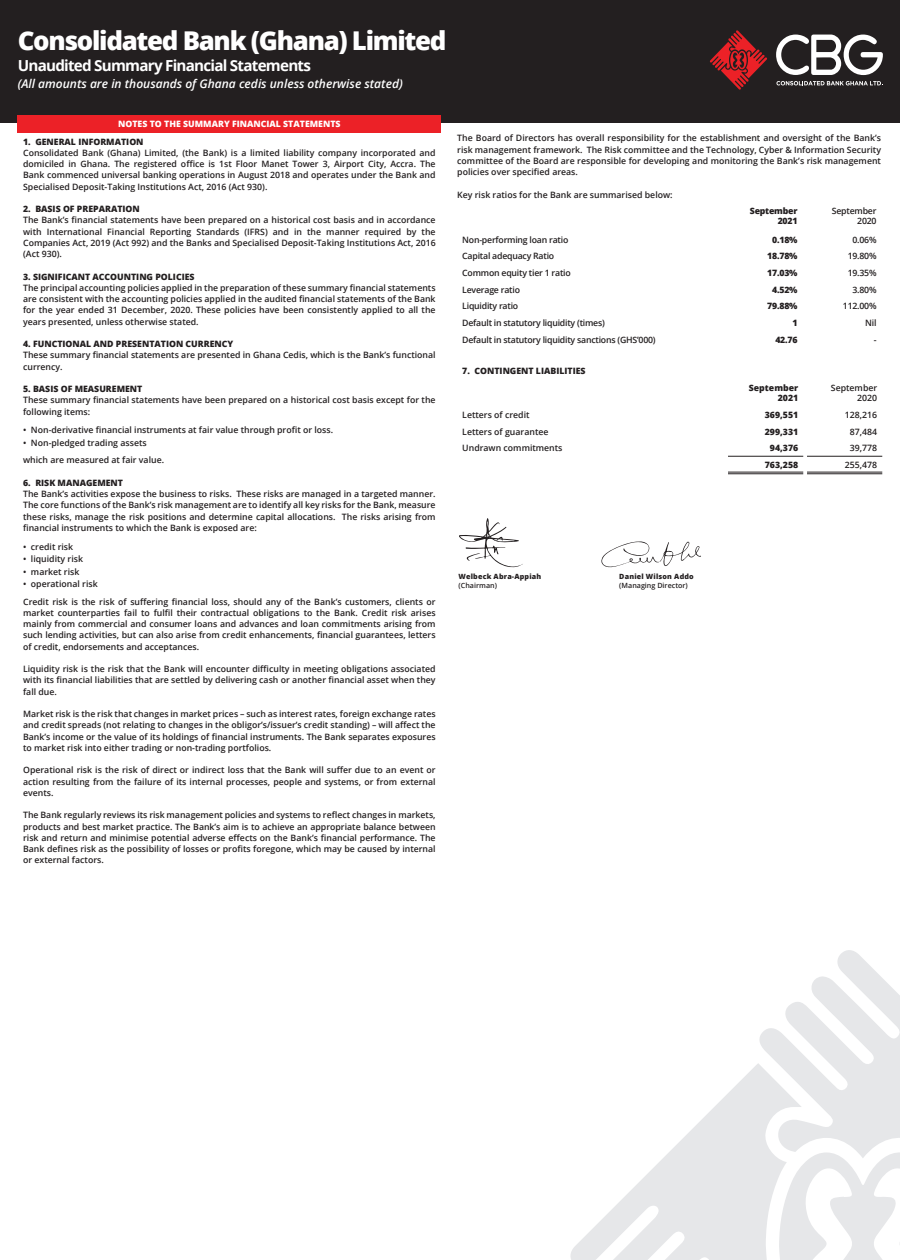
<style>
.page{position:relative;width:900px;height:1260px;background:#fff}
.page>*{position:absolute;margin:0;border:0;box-sizing:border-box;transform-origin:0 0}
.t1{font:800 25.88px "Open Sans";letter-spacing:-.05em;color:#fff}
.t2{font:700 15.25px "Open Sans";letter-spacing:-.05em;color:#fff}
.t3{font:italic 600 12px "Open Sans";color:#fff}
.t4{font:600 8.75px/11.2px "Open Sans";color:#231f20;text-align:justify}
.t5{font:800 8.75px/10.5px "Open Sans";color:#231f20;text-align:right}
.t6{font:600 8.75px/10.5px "Open Sans";letter-spacing:-.025em;color:#231f20;text-align:right}
.t7{font:800 8.75px "Open Sans";color:#fff}
.t8{font:800 8.75px/10.5px "Open Sans";letter-spacing:-.025em;color:#231f20;text-align:right}
.t9{font:800 7.12px "Open Sans";letter-spacing:.025em;color:#231f20}
.t10{font:600 7.12px "Open Sans";color:#231f20}
</style>
<div class="page">
<div style="left:0;top:0;width:900px;height:123px;background:#231f20"></div>
<svg style="left:570px;top:1065px;width:187px;height:195px"></svg>
<svg style="left:757px;top:950px;width:143px;height:310px"></svg>
<svg style="left:710px;top:30px;width:57px;height:60px"></svg>
<svg style="left:776px;top:35px;width:107px;height:40px"></svg>
<svg style="left:776px;top:81px;width:107px;height:4px"></svg>
<div style="left:18px;top:115px;width:423px;height:17px;background:#ec2127"></div>
<svg style="left:601px;top:541px;width:100px;height:27px"></svg>
<svg style="left:459px;top:518px;width:64px;height:49px"></svg>
<hr style="left:728px;top:472px;width:75px;height:1px;background:#231f20">
<hr style="left:728px;top:473px;width:75px;height:1px;background:#231f20">
<hr style="left:807px;top:472px;width:75px;height:1px;background:#231f20">
<hr style="left:807px;top:473px;width:75px;height:1px;background:#231f20">
<hr style="left:728px;top:456px;width:75px;height:1px;background:#231f20">
<hr style="left:807px;top:456px;width:75px;height:1px;background:#231f20">
<p class="t1" style="left:18px;top:21px;width:430px">Consolidated Bank (Ghana) Limited</p>
<p class="t2" style="left:18px;top:55px;width:295px">Unaudited Summary Financial Statements</p>
<p class="t3" style="left:18px;top:76px;width:387px">(All amounts are in thousands of Ghana cedis unless otherwise stated)</p>
<p class="t7" style="left:118px;top:117px;width:224px">NOTES TO THE SUMMARY FINANCIAL STATEMENTS</p>
<p class="t5" style="left:23px;top:136px;width:122px">1. GENERAL INFORMATION</p>
<p class="t4" style="left:23px;top:147px;width:414px">Consolidated Bank (Ghana) Limited, (the Bank) is a limited liability company incorporated and domiciled in Ghana. The registered office is 1st Floor Manet Tower 3, Airport City, Accra. The Bank commenced universal banking operations in August 2018 and operates under the Bank and Specialised Deposit-Taking Institutions Act, 2016 (Act 930).</p>
<p class="t5" style="left:23px;top:203px;width:118px">2. BASIS OF PREPARATION</p>
<p class="t4" style="left:23px;top:214px;width:414px">The Bank’s financial statements have been prepared on a historical cost basis and in accordance with International Financial Reporting Standards (IFRS) and in the manner required by the Companies Act, 2019 (Act 992) and the Banks and Specialised Deposit-Taking Institutions Act, 2016 (Act 930).</p>
<p class="t5" style="left:23px;top:271px;width:173px">3. SIGNIFICANT ACCOUNTING POLICIES</p>
<p class="t4" style="left:23px;top:282px;width:414px">The principal accounting policies applied in the preparation of these summary financial statements are consistent with the accounting policies applied in the audited financial statements of the Bank for the year ended 31 December, 2020. These policies have been consistently applied to all the years presented, unless otherwise stated.</p>
<p class="t5" style="left:23px;top:338px;width:212px">4. FUNCTIONAL AND PRESENTATION CURRENCY</p>
<p class="t4" style="left:23px;top:349px;width:414px">These summary financial statements are presented in Ghana Cedis, which is the Bank’s functional currency.</p>
<p class="t5" style="left:23px;top:383px;width:121px">5. BASIS OF MEASUREMENT</p>
<p class="t4" style="left:23px;top:394px;width:414px">These summary financial statements have been prepared on a historical cost basis except for the following items:</p>
<p class="t4" style="left:23px;top:424px;width:312px">• Non-derivative financial instruments at fair value through profit or loss.</p>
<p class="t4" style="left:23px;top:437px;width:125px">• Non-pledged trading assets</p>
<p class="t4" style="left:23px;top:454px;width:143px">which are measured at fair value.</p>
<p class="t5" style="left:23px;top:477px;width:101px">6. RISK MANAGEMENT</p>
<p class="t4" style="left:23px;top:488px;width:414px">The Bank’s activities expose the business to risks. These risks are managed in a targeted manner.<br>The core functions of the Bank’s risk management are to identify all key risks for the Bank, measure these risks, manage the risk positions and determine capital allocations. The risks arising from financial instruments to which the Bank is exposed are:</p>
<p class="t4" style="left:23px;top:541px;width:52px">• credit risk</p>
<p class="t4" style="left:23px;top:553px;width:61px">• liquidity risk</p>
<p class="t4" style="left:23px;top:566px;width:58px">• market risk</p>
<p class="t4" style="left:23px;top:578px;width:76px">• operational risk</p>
<p class="t4" style="left:23px;top:596px;width:414px">Credit risk is the risk of suffering financial loss, should any of the Bank’s customers, clients or market counterparties fail to fulfil their contractual obligations to the Bank. Credit risk arises mainly from commercial and consumer loans and advances and loan commitments arising from such lending activities, but can also arise from credit enhancements, financial guarantees, letters of credit, endorsements and acceptances.</p>
<p class="t4" style="left:23px;top:663px;width:414px">Liquidity risk is the risk that the Bank will encounter difficulty in meeting obligations associated with its financial liabilities that are settled by delivering cash or another financial asset when they fall due.</p>
<p class="t4" style="left:23px;top:708px;width:414px">Market risk is the risk that changes in market prices – such as interest rates, foreign exchange rates and credit spreads (not relating to changes in the obligor’s/issuer’s credit standing) – will affect the Bank’s income or the value of its holdings of financial instruments. The Bank separates exposures to market risk into either trading or non-trading portfolios.</p>
<p class="t4" style="left:23px;top:764px;width:414px">Operational risk is the risk of direct or indirect loss that the Bank will suffer due to an event or action resulting from the failure of its internal processes, people and systems, or from external events.</p>
<p class="t4" style="left:23px;top:809px;width:414px">The Bank regularly reviews its risk management policies and systems to reflect changes in markets, products and best market practice. The Bank’s aim is to achieve an appropriate balance between risk and return and minimise potential adverse effects on the Bank’s financial performance. The Bank defines risk as the possibility of losses or profits foregone, which may be caused by internal or external factors.</p>
<p class="t4" style="left:457px;top:132px;width:425px">The Board of Directors has overall responsibility for the establishment and oversight of the Bank’s risk management framework. The Risk committee and the Technology, Cyber &amp; Information Security committee of the Board are responsible for developing and monitoring the Bank’s risk management policies over specified areas.</p>
<p class="t4" style="left:457px;top:189px;width:217px">Key risk ratios for the Bank are summarised below:</p>
<p class="t8" style="left:750px;top:205px;width:49px">September<br>2021</p>
<p class="t6" style="left:832px;top:205px;width:46px">September<br>2020</p>
<p class="t6" style="left:462px;top:234px;width:108px">Non-performing loan ratio</p>
<p class="t5" style="left:772px;top:234px;width:27px">0.18%</p>
<p class="t4" style="left:853px;top:234px;width:26px">0.06%</p>
<p class="t6" style="left:462px;top:251px;width:93px">Capital adequacy Ratio</p>
<p class="t5" style="left:767px;top:250px;width:32px">18.78%</p>
<p class="t4" style="left:848px;top:250px;width:30px">19.80%</p>
<p class="t6" style="left:462px;top:267px;width:110px">Common equity tier 1 ratio</p>
<p class="t5" style="left:767px;top:267px;width:32px">17.03%</p>
<p class="t4" style="left:848px;top:267px;width:30px">19.35%</p>
<p class="t6" style="left:462px;top:284px;width:59px">Leverage ratio</p>
<p class="t5" style="left:772px;top:284px;width:27px">4.52%</p>
<p class="t4" style="left:853px;top:284px;width:26px">3.80%</p>
<p class="t6" style="left:462px;top:301px;width:57px">Liquidity ratio</p>
<p class="t5" style="left:767px;top:300px;width:32px">79.88%</p>
<p class="t4" style="left:843px;top:300px;width:35px">112.00%</p>
<p class="t6" style="left:462px;top:317px;width:144px">Default in statutory liquidity (times)</p>
<p class="t5" style="left:792px;top:317px;width:7px">1</p>
<p class="t4" style="left:865px;top:317px;width:13px">Nil</p>
<p class="t6" style="left:462px;top:334px;width:195px">Default in statutory liquidity sanctions (GHS’000)</p>
<p class="t5" style="left:775px;top:334px;width:24px">42.76</p>
<p class="t4" style="left:874px;top:334px;width:4px">-</p>
<p class="t5" style="left:462px;top:365px;width:125px">7. CONTINGENT LIABILITIES</p>
<p class="t5" style="left:749px;top:382px;width:51px">September<br>2021</p>
<p class="t4" style="left:831px;top:382px;width:48px;line-height:10.5px;text-align:right">September<br>2020</p>
<p class="t4" style="left:462px;top:409px;width:69px">Letters of credit</p>
<p class="t5" style="left:765px;top:409px;width:35px">369,551</p>
<p class="t4" style="left:845px;top:409px;width:34px">128,216</p>
<p class="t4" style="left:462px;top:426px;width:88px">Letters of guarantee</p>
<p class="t5" style="left:765px;top:426px;width:35px">299,331</p>
<p class="t4" style="left:850px;top:426px;width:29px">87,484</p>
<p class="t4" style="left:462px;top:442px;width:102px">Undrawn commitments</p>
<p class="t5" style="left:770px;top:442px;width:30px">94,376</p>
<p class="t4" style="left:850px;top:442px;width:29px">39,778</p>
<p class="t5" style="left:765px;top:459px;width:35px">763,258</p>
<p class="t4" style="left:845px;top:459px;width:34px">255,478</p>
<p class="t9" style="left:459px;top:571px;width:84px">Welbeck Abra-Appiah</p>
<p class="t10" style="left:459px;top:580px;width:40px">(Chairman)</p>
<p class="t9" style="left:619px;top:571px;width:76px">Daniel Wilson Addo</p>
<p class="t10" style="left:619px;top:580px;width:70px">(Managing Director)</p>
</div>
